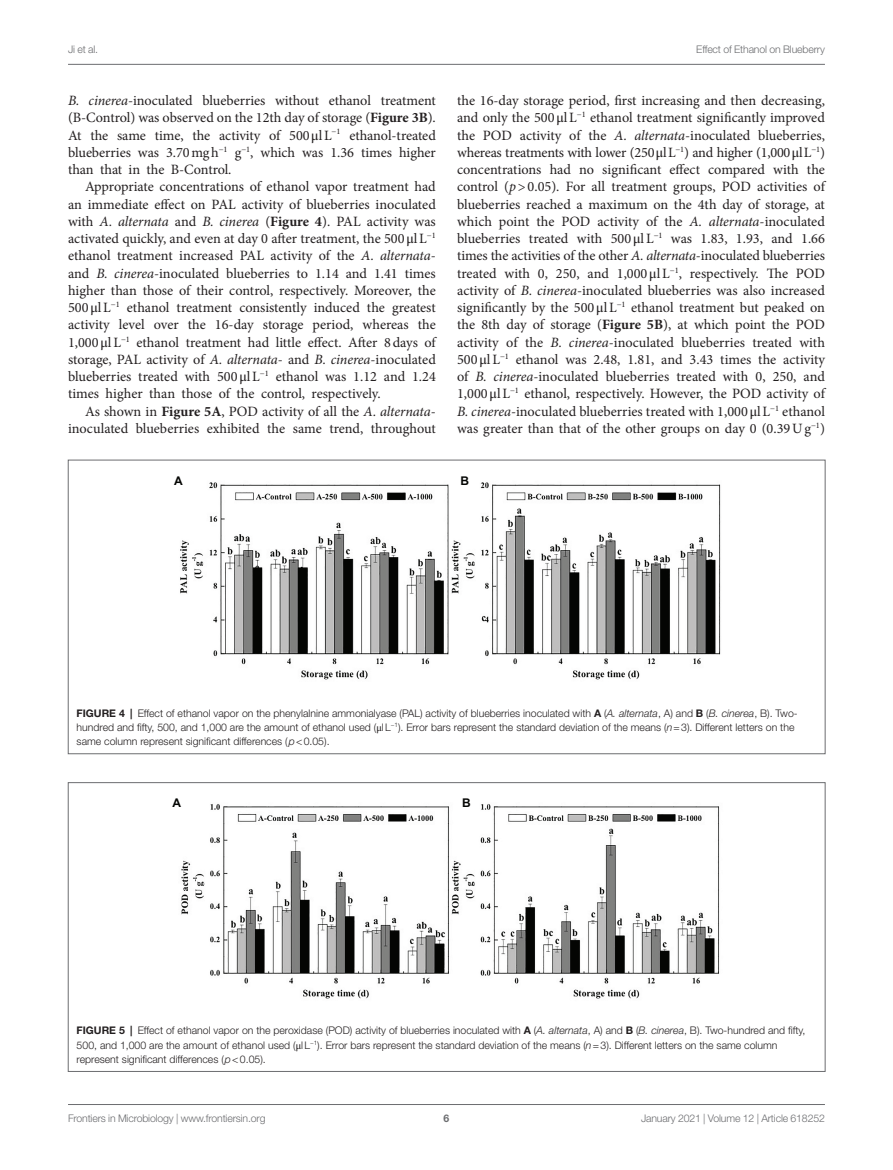
<style>
.page{position:relative;width:893px;height:1170px;background:#fff}
.page>*{position:absolute;margin:0;border:0;box-sizing:border-box;transform-origin:0 0}
.TEXT{font:14.25px/17.2px "Minion Pro";letter-spacing:-.005em;color:#231f20;text-align:justify}
.t1{font:700 12px "Arial";color:#040503}
.FIG_LEG{font:300 10.5px/14.2px "Helvetica Neue LT Std";color:#231f20}
.t2{font:300 10.5px "Helvetica Neue LT Std";letter-spacing:-.015em;color:#6c6d70}
.t3{font:700 10.5px "Helvetica Neue LT Std";color:#6c6d70}
.s1{font-style:italic}
.s2{font-weight:700}
.s3{font-family:"STIX General"}
.s4{font-family:"STIX General";font-weight:400}
</style>
<div class="page">
<hr style="left:68px;top:64px;width:757px;height:1px;background:#6c6d70">
<hr style="left:68px;top:1104px;width:757px;height:1px;background:#6c6d70">
<img style="left:181px;top:803px;width:538px;height:196px">
<img style="left:180px;top:482px;width:541px;height:198px">
<p class="t2" style="left:68px;top:42px;width:32px">Ji et al.</p>
<p class="t2" style="left:696px;top:42px;width:130px">Effect of Ethanol on Blueberry</p>
<p class="TEXT" style="left:68px;top:92px;width:369px"><span class="s1">B. cinerea</span>-inoculated blueberries without ethanol treatment (B-Control) was observed on the 12th day of storage (<span class="s2">Figure 3B</span>).<br>At the same time, the activity of 500<span class="s3">μ</span>lL<sup>−1</sup> ethanol-treated blueberries was 3.70mgh<sup>−1</sup> g<sup>−1</sup>, which was 1.36 times higher than that in the B-Control.</p>
<p class="TEXT" style="left:68px;top:178px;width:369px;text-indent:17px">Appropriate concentrations of ethanol vapor treatment had an immediate effect on PAL activity of blueberries inoculated with <span class="s1">A. alternata</span> and <span class="s1">B. cinerea</span> (<span class="s2">Figure 4</span>). PAL activity was activated quickly, and even at day 0 after treatment, the 500<span class="s3">μ</span>lL<sup>−1 </sup>ethanol treatment increased PAL activity of the <span class="s1">A. alternata&shy;</span>and <span class="s1">B. cinerea</span>-inoculated blueberries to 1.14 and 1.41 times higher than those of their control, respectively. Moreover, the 500<span class="s3">μ</span>lL<sup>−1</sup> ethanol treatment consistently induced the greatest activity level over the 16-day storage period, whereas the 1,000<span class="s3">μ</span>lL<sup>−1</sup> ethanol treatment had little effect. After 8days of storage, PAL activity of <span class="s1">A. alternata</span>- and <span class="s1">B. cinerea</span>-inoculated blueberries treated with 500<span class="s3">μ</span>lL<sup>−1</sup> ethanol was 1.12 and 1.24 times higher than those of the control, respectively.</p>
<p class="TEXT" style="left:68px;top:402px;width:369px;text-align:right">As shown in <span class="s2">Figure 5A</span>, POD activity of all the <span class="s1">A. alternata&shy;</span>inoculated blueberries exhibited the same trend, throughout</p>
<p class="TEXT" style="left:457px;top:92px;width:369px">the 16-day storage period, first increasing and then decreasing, and only the 500<span class="s3">μ</span>lL<sup>−1</sup> ethanol treatment significantly improved the POD activity of the <span class="s1">A. alternata</span>-inoculated blueberries, whereas treatments with lower (250<span class="s3">μ</span>lL<sup>−1</sup>) and higher (1,000<span class="s3">μ</span>lL<sup>−1</sup>) concentrations had no significant effect compared with the control (<span class="s1">p</span>&gt;0.05). For all treatment groups, POD activities of blueberries reached a maximum on the 4th day of storage, at which point the POD activity of the <span class="s1">A. alternata</span>-inoculated blueberries treated with 500<span class="s3">μ</span>lL<sup>−1</sup> was 1.83, 1.93, and 1.66 times the activities of the other <span class="s1">A. alternata</span>-inoculated blueberries treated with 0, 250, and 1,000<span class="s3">μ</span>lL<sup>−1</sup>, respectively. The POD activity of <span class="s1">B. cinerea</span>-inoculated blueberries was also increased significantly by the 500<span class="s3">μ</span>lL<sup>−1</sup> ethanol treatment but peaked on the 8th day of storage (<span class="s2">Figure 5B</span>), at which point the POD activity of the <span class="s1">B. cinerea</span>-inoculated blueberries treated with 500<span class="s3">μ</span>lL<sup>−1</sup> ethanol was 2.48, 1.81, and 3.43 times the activity of <span class="s1">B. cinerea</span>-inoculated blueberries treated with 0, 250, and 1,000<span class="s3">μ</span>lL<sup>−1</sup> ethanol, respectively. However, the POD activity of <span class="s1">B. cinerea</span>-inoculated blueberries treated with 1,000<span class="s3">μ</span>lL<sup>−1</sup> ethanol was greater than that of the other groups on day 0 (0.39Ug<sup>−1</sup>)</p>
<p class="t1" style="left:174px;top:472px;width:10px">A</p>
<p class="t1" style="left:460px;top:472px;width:10px">B</p>
<p class="FIG_LEG" style="left:77px;top:705px;width:723px"><span class="s2">FIGURE 4 |</span> Effect of ethanol vapor on the phenylalnine ammonialyase (PAL) activity of blueberries inoculated with <span class="s2">A</span> (<span class="s1">A. alternata</span>, A) and <span class="s2">B</span> (<span class="s1">B. cinerea</span>, B). Two&shy;hundred and fifty, 500, and 1,000 are the amount of ethanol used (<span class="s4">μ</span>lL<sup>−1</sup>). Error bars represent the standard deviation of the means (<span class="s1">n</span>=3). Different letters on the same column represent significant differences (<span class="s1">p</span>&lt;0.05).</p>
<p class="t1" style="left:173px;top:794px;width:10px">A</p>
<p class="t1" style="left:462px;top:794px;width:10px">B</p>
<p class="FIG_LEG" style="left:77px;top:1023px;width:730px"><span class="s2">FIGURE 5 |</span> Effect of ethanol vapor on the peroxidase (POD) activity of blueberries inoculated with <span class="s2">A</span> (<span class="s1">A. alternata</span>, A) and <span class="s2">B</span> (<span class="s1">B. cinerea</span>, B). Two-hundred and fifty,<br>500, and 1,000 are the amount of ethanol used (<span class="s4">μ</span>lL<sup>−1</sup>). Error bars represent the standard deviation of the means (<span class="s1">n</span>=3). Different letters on the same column represent significant differences (<span class="s1">p</span>&lt;0.05).</p>
<p class="t2" style="left:68px;top:1111px;width:199px">Frontiers in Microbiology | www.frontiersin.org</p>
<p class="t3" style="left:444px;top:1111px;width:7px">6</p>
<p class="t2" style="left:641px;top:1111px;width:185px">January 2021 | Volume 12 | Article 618252</p>
</div>
